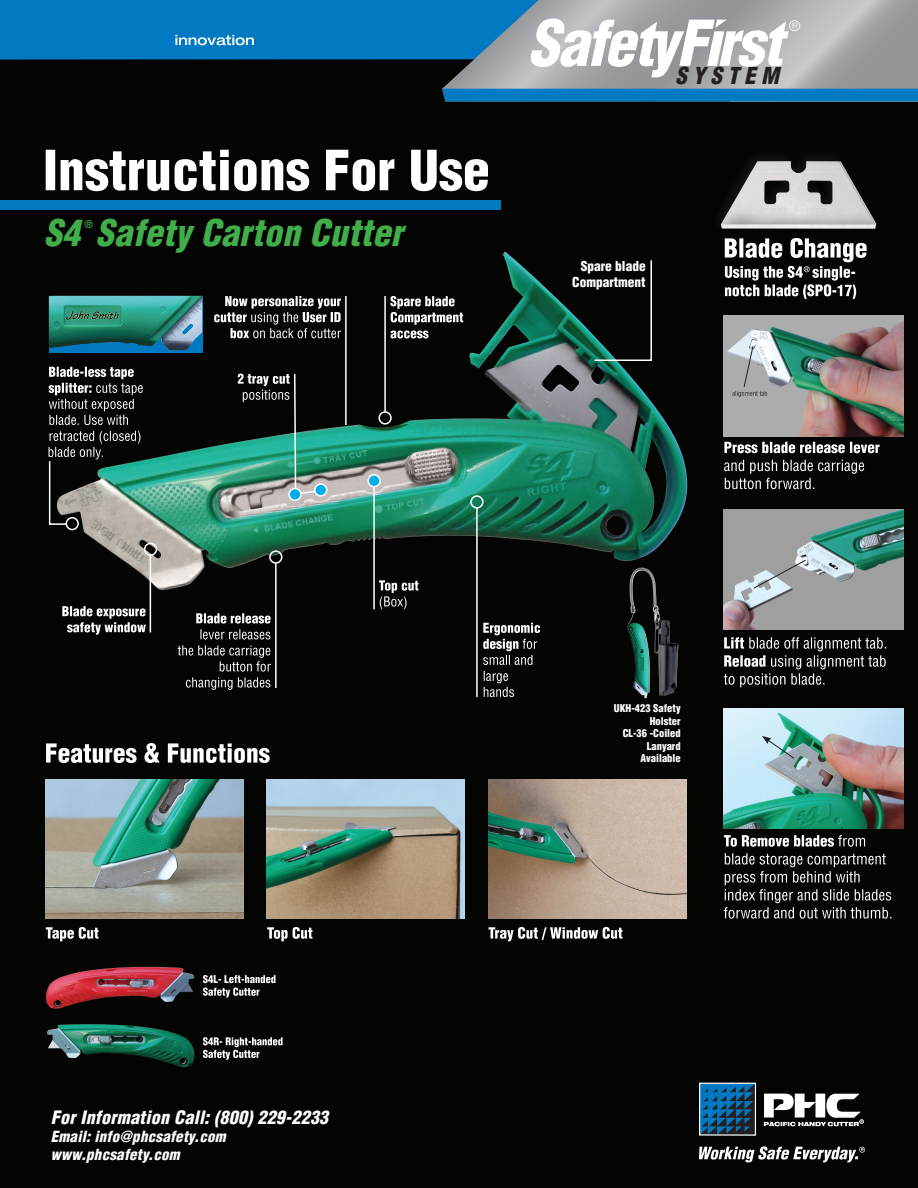
<style>
.page{position:relative;width:918px;height:1188px;background:#fff}
.page>*{position:absolute;margin:0;border:0;box-sizing:border-box;transform-origin:0 0}
.t1{font:italic 900 condensed 35.85px "Helvetica LT Std";letter-spacing:.01em;color:#40ae49}
.t2{font:italic 900 condensed 22.8px "Helvetica LT Std";letter-spacing:.24em;color:#231f20}
.t3{font:italic 900 condensed 18px "Helvetica LT Std";letter-spacing:.015em;color:#fff}
.t4{font:italic 900 condensed 15px "Helvetica LT Std";letter-spacing:.015em;color:#fff}
.t5{font:condensed 14.1px "Helvetica LT Std";color:#fff}
.t6{font:900 condensed 13.35px "Helvetica LT Std";color:#fff}
.t7{font:900 condensed 10.5px/12.6px "Helvetica LT Std";color:#fff;text-align:right}
.t8{font:700 condensed 10.35px "Helvetica LT Std";color:#40ae49}
</style>
<div class="page">
<div style="left:0;top:60px;width:918px;height:1128px;background:#040503"></div>
<div style="left:0;top:0;width:442px;height:60px;background:#0079c2"></div>
<svg style="left:175px;top:35px;width:79px;height:10px"></svg>
<svg style="left:701px;top:1085px;width:53px;height:49px;background:#0e537d"></svg>
<div style="left:699px;top:1083px;width:57px;height:53px;border:1px solid #fff"></div>
<svg style="left:764px;top:1094px;width:100px;height:32px"></svg>
<svg style="left:442px;top:0;width:476px;height:89px;background:#8b9eab"></svg>
<div style="left:442px;top:89px;width:476px;height:12px;background:#007ac2"></div>
<svg style="left:530px;top:19px;width:259px;height:58px"></svg>
<div style="left:0;top:200px;width:501px;height:10px;background:#0079c2"></div>
<svg style="left:488px;top:927px;width:135px;height:14px"></svg>
<svg style="left:267px;top:927px;width:45px;height:14px"></svg>
<svg style="left:46px;top:743px;width:224px;height:20px"></svg>
<svg style="left:46px;top:927px;width:53px;height:14px"></svg>
<svg style="left:724px;top:442px;width:156px;height:11px"></svg>
<svg style="left:724px;top:460px;width:140px;height:29px;background:#30312f"></svg>
<div style="left:709px;top:149px;width:170px;height:83px;background:#040503"></div>
<img style="left:721px;top:161px;width:155px;height:68px">
<svg style="left:46px;top:150px;width:442px;height:41px"></svg>
<svg style="left:724px;top:637px;width:162px;height:50px;background:#323331"></svg>
<svg style="left:724px;top:835px;width:141px;height:12px"></svg>
<svg style="left:724px;top:853px;width:167px;height:66px;background:#30312f"></svg>
<svg style="left:203px;top:1037px;width:80px;height:23px;background:#50514f"></svg>
<svg style="left:203px;top:975px;width:73px;height:23px;background:#4f504f"></svg>
<img style="left:46px;top:967px;width:148px;height:42px">
<img style="left:47px;top:1024px;width:149px;height:43px">
<img style="left:724px;top:316px;width:179px;height:120px">
<svg style="left:732px;top:345px;width:35px;height:52px;background:#b2b6b8"></svg>
<img style="left:724px;top:509px;width:179px;height:121px">
<svg style="left:753px;top:559px;width:54px;height:30px;background:#acb0b2"></svg>
<img style="left:724px;top:708px;width:179px;height:120px">
<svg style="left:752px;top:736px;width:43px;height:29px"></svg>
<img style="left:46px;top:780px;width:198px;height:139px">
<img style="left:267px;top:780px;width:198px;height:139px">
<img style="left:488px;top:780px;width:198px;height:139px">
<img style="left:629px;top:590px;width:13px;height:1px">
<svg style="left:699px;top:1146px;width:166px;height:16px"></svg>
<svg style="left:725px;top:238px;width:142px;height:61px"></svg>
<img style="left:55px;top:251px;width:641px;height:339px">
<div style="left:66px;top:517px;width:13px;height:13px;border:2px solid #fff;border-radius:50%"></div>
<svg style="left:49px;top:367px;width:94px;height:58px;background:#3d3e3d"></svg>
<svg style="left:48px;top:431px;width:92px;height:95px;background:#4f5e57"></svg>
<hr style="left:150px;top:555px;width:1px;height:78px;background:#fff">
<div style="left:144px;top:543px;width:13px;height:13px;border:2px solid #fff;border-radius:50%"></div>
<svg style="left:62px;top:606px;width:84px;height:29px"></svg>
<div style="left:289px;top:489px;width:12px;height:11px;background:#00aeef;border-radius:50%"></div>
<div style="left:288px;top:488px;width:14px;height:13px;border:2px solid #fff;border-radius:50%"></div>
<div style="left:315px;top:484px;width:12px;height:12px;background:#00aeef;border-radius:50%"></div>
<div style="left:314px;top:483px;width:13px;height:14px;border:2px solid #fff;border-radius:50%"></div>
<svg style="left:238px;top:372px;width:79px;height:123px;background:#315e52"></svg>
<hr style="left:373px;top:485px;width:2px;height:124px;background:#fff">
<div style="left:368px;top:475px;width:12px;height:12px;background:#00aeef;border-radius:50%"></div>
<div style="left:367px;top:474px;width:14px;height:13px;border:2px solid #fff;border-radius:50%"></div>
<svg style="left:379px;top:580px;width:40px;height:29px"></svg>
<hr style="left:476px;top:508px;width:2px;height:189px;background:#fff">
<div style="left:470px;top:495px;width:14px;height:14px;border:2px solid #fff;border-radius:50%"></div>
<svg style="left:483px;top:623px;width:57px;height:42px;background:#4b4c4b"></svg>
<svg style="left:484px;top:671px;width:30px;height:26px"></svg>
<svg style="left:593px;top:259px;width:60px;height:103px;background:#0e1512"></svg>
<div style="left:49px;top:296px;width:153px;height:57px;background:#0079c2"></div>
<img style="left:49px;top:296px;width:153px;height:54px">
<svg style="left:390px;top:296px;width:73px;height:29px"></svg>
<svg style="left:390px;top:331px;width:39px;height:7px"></svg>
<div style="left:378px;top:411px;width:14px;height:14px;border:2px solid #fff;border-radius:50%"></div>
<hr style="left:384px;top:296px;width:2px;height:116px;background:#fff">
<svg style="left:178px;top:613px;width:93px;height:77px;background:#30302f"></svg>
<div style="left:269px;top:550px;width:13px;height:14px;border:2px solid #fff;border-radius:50%"></div>
<hr style="left:275px;top:563px;width:2px;height:125px;background:#fff">
<svg style="left:214px;top:296px;width:127px;height:42px;background:#454645"></svg>
<hr style="left:345px;top:296px;width:2px;height:129px;background:#fff">
<p class="t1" style="left:44px;top:210px;width:360px">S4 Safety Carton Cutter</p>
<p class="t8" style="left:85px;top:218px;width:10px">®</p>
<p class="t3" style="left:51px;top:1106px;width:279px">For Information Call: (800) 229-2233</p>
<p class="t4" style="left:51px;top:1127px;width:176px">Email: info@phcsafety.com</p>
<p class="t4" style="left:51px;top:1145px;width:130px">www.phcsafety.com</p>
<p class="t5" style="left:789px;top:17px;width:13px">®</p>
<p class="t2" style="left:676px;top:61px;width:105px">SYSTEM</p>
<p class="t6" style="left:581px;top:258px;width:66px">Spare blade</p>
<p class="t6" style="left:572px;top:274px;width:75px">Compartment</p>
<p class="t7" style="left:614px;top:702px;width:68px">UKH-423 Safety<br>Holster</p>
<p class="t7" style="left:623px;top:727px;width:60px">CL-36 -Coiled<br>Lanyard</p>
<p class="t7" style="left:641px;top:752px;width:42px">Available</p>
</div>
